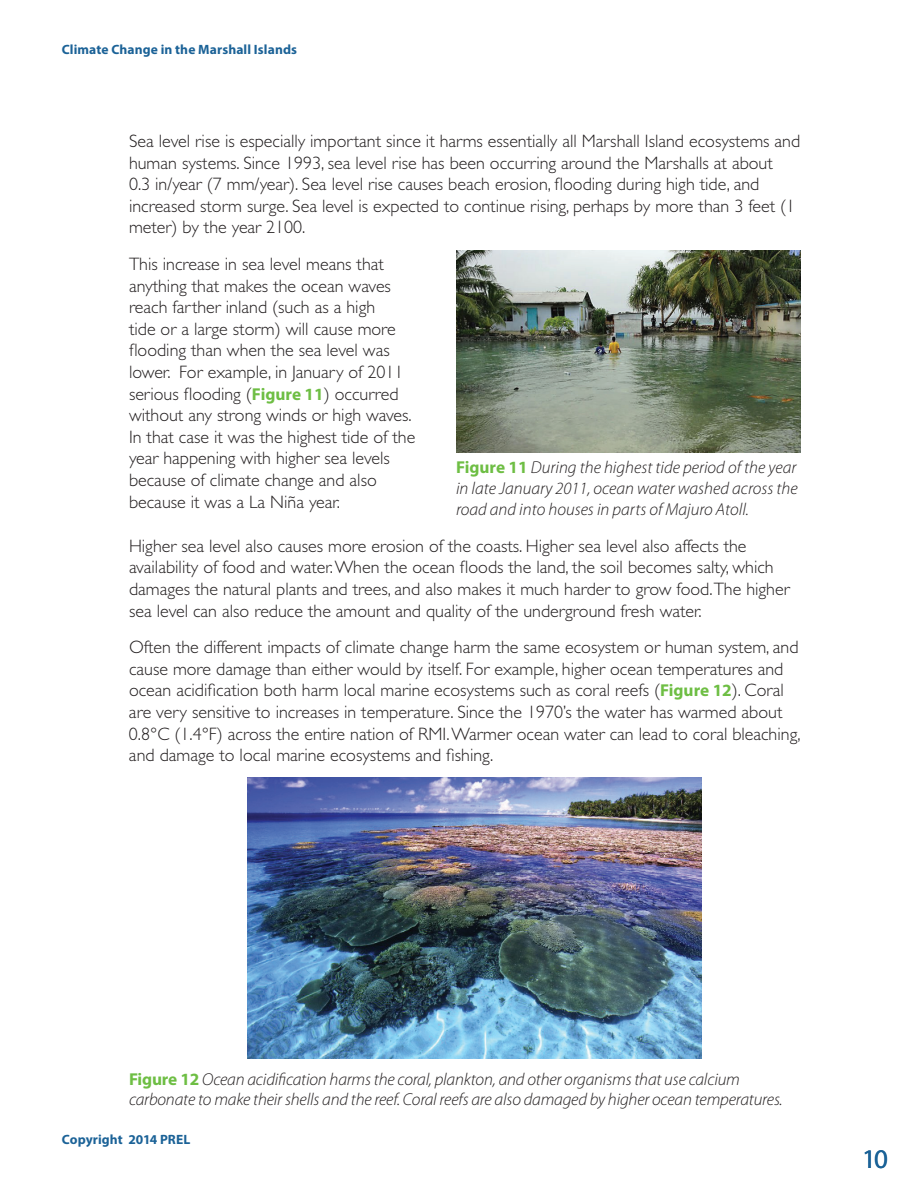
<style>
.page{position:relative;width:918px;height:1188px;background:#fff}
.page>*{position:absolute;margin:0;border:0;box-sizing:border-box;transform-origin:0 0}
.t1{font:27px "Myriad Pro";color:#1b6297}
.t2{font:300 18px/21.6px "Gill Sans";color:#231f20}
.t3{font:italic 300 17.25px/20.7px "Myriad Pro";letter-spacing:-.01em;color:#231f20;text-align:justify}
.t4{font:700 13.5px "Myriad Pro";letter-spacing:.01em;color:#1b6297}
.s1{font-family:"Myriad Pro";font-weight:700;font-size:17.25px;color:#6ebe44}
.s2{font-weight:700;font-style:normal;color:#6ebe44}
</style>
<div class="page">
<img style="left:456px;top:250px;width:345px;height:203px">
<img style="left:247px;top:778px;width:455px;height:280px">
<p class="t4" style="left:62px;top:40px;width:237px">Climate Change in the Marshall Islands</p>
<p class="t2" style="left:129px;top:130px;width:673px">Sea level rise is especially important since it harms essentially all Marshall Island ecosystems and human systems. Since 1993, sea level rise has been occurring around the Marshalls at about<br>0.3 in/year (7 mm/year). Sea level rise causes beach erosion, flooding during high tide, and increased storm surge. Sea level is expected to continue rising, perhaps by more than 3 feet (1 meter) by the year 2100.</p>
<p class="t2" style="left:129px;top:253px;width:288px">This increase in sea level means that anything that makes the ocean waves reach farther inland (such as a high<br>tide or a large storm) will cause more flooding than when the sea level was lower. For example, in January of 2011 serious flooding (<span class="s1">Figure 11</span>) occurred without any strong winds or high waves.<br>In that case it was the highest tide of the year happening with higher sea levels because of climate change and also because it was a La Niña year.</p>
<p class="t2" style="left:129px;top:535px;width:662px">Higher sea level also causes more erosion of the coasts. Higher sea level also affects the availability of food and water. When the ocean floods the land, the soil becomes salty, which damages the natural plants and trees, and also makes it much harder to grow food.The higher sea level can also reduce the amount and quality of the underground fresh water.</p>
<p class="t2" style="left:129px;top:636px;width:673px">Often the different impacts of climate change harm the same ecosystem or human system, and cause more damage than either would by itself. For example, higher ocean temperatures and ocean acidification both harm local marine ecosystems such as coral reefs (<span class="s1">Figure 12</span>). Coral are very sensitive to increases in temperature. Since the 1970’s the water has warmed about 0.8°C (1.4°F) across the entire nation of RMI. Warmer ocean water can lead to coral bleaching, and damage to local marine ecosystems and fishing.</p>
<p class="t3" style="left:456px;top:458px;width:343px"><span class="s2">Figure 11</span> During the highest tide period of the year in late January 2011, ocean water washed across the road and into houses in parts of Majuro Atoll.</p>
<p class="t3" style="left:129px;top:1069px;width:655px"><span class="s2">Figure 12</span> Ocean acidification harms the coral, plankton, and other organisms that use calcium carbonate to make their shells and the reef. Coral reefs are also damaged by higher ocean temperatures.</p>
<p class="t4" style="left:62px;top:1131px;width:130px">Copyright 2014 PREL</p>
<h1 class="t1" style="left:862px;top:1143px;width:27px">10</h1>
</div>
